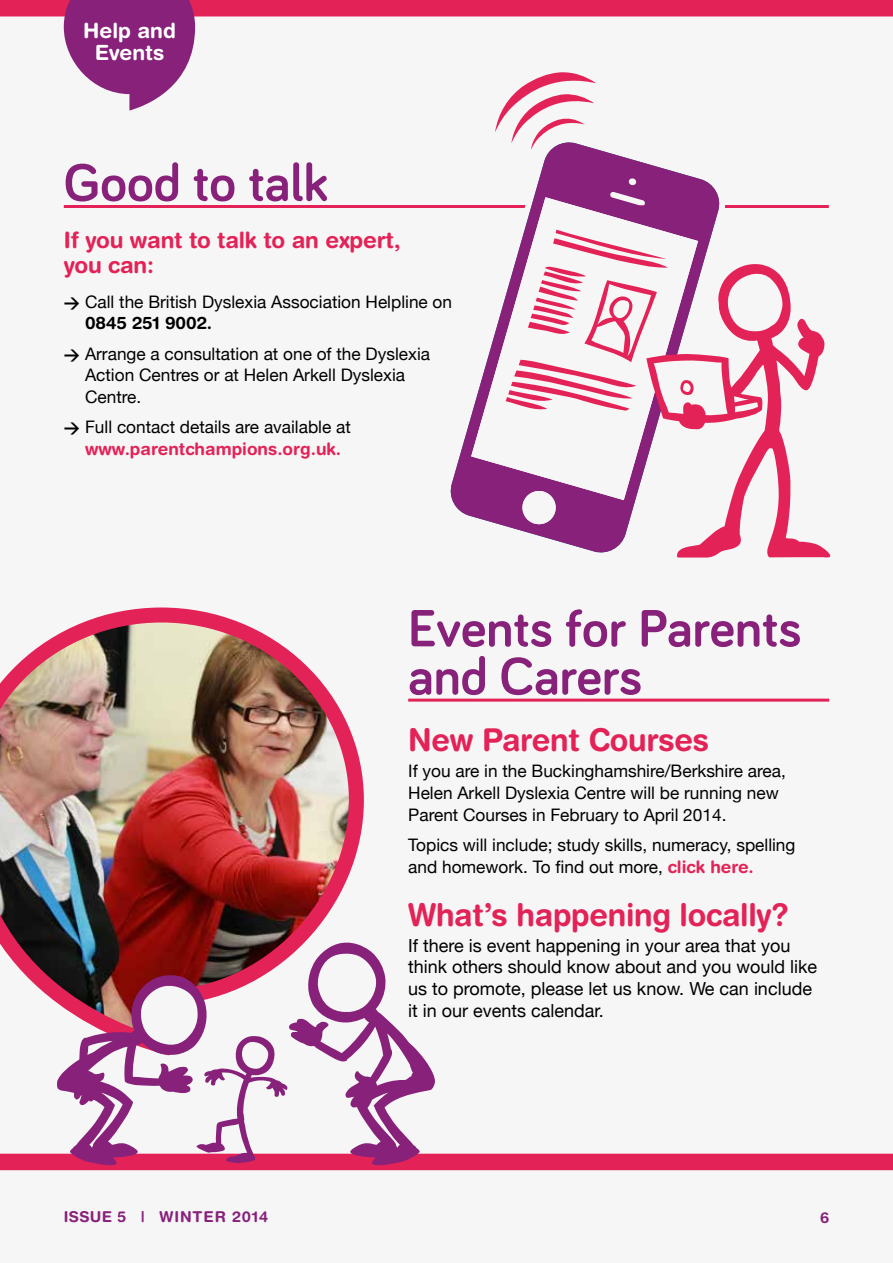
<style>
.page{position:relative;width:893px;height:1263px;background:#f6f6f6}
.page>*{position:absolute;margin:0;border:0;box-sizing:border-box;transform-origin:0 0}
.t1{font:700 54px/48px "Bariol";color:#87217a}
.t2{font:700 31.5px "Helvetica Rounded";letter-spacing:-.01em;color:#e32357;scale:.96 1}
.t3{font:700 22.5px/25.5px "Helvetica Rounded";letter-spacing:-.01em;color:#e32357}
.t4{font:700 21px/22.5px "Helvetica Rounded";color:#fff;text-align:center}
.t5{font:18px/21.8px "Helvetica Neue";color:#000}
.t6{font:17.25px/21.8px "Helvetica Neue";color:#000}
.t7{font:700 17.25px "Helvetica Rounded";color:#e32357}
.t8{font:700 17.25px "Helvetica Rounded";color:#000}
.t9{font:700 15px "Helvetica Rounded";letter-spacing:.06em;color:#87217a}
.s1{font-family:"DIN";font-weight:700;font-size:15.75px}
.s2{font-family:"Helvetica Rounded";font-weight:700;color:#e32357}
</style>
<div class="page">
<hr style="left:64px;top:205px;width:765px;height:3px;background:#e32357">
<div style="left:0;top:1154px;width:893px;height:16px;background:#e32357"></div>
<div style="left:0;top:0;width:893px;height:17px;background:#e32357"></div>
<svg style="left:64px;top:0;width:131px;height:111px"></svg>
<hr style="left:408px;top:699px;width:421px;height:3px;background:#e32357">
<svg style="left:408px;top:698px;width:399px;height:4px"></svg>
<svg style="left:450px;top:149px;width:272px;height:404px"></svg>
<svg style="left:471px;top:197px;width:227px;height:303px"></svg>
<svg style="left:517px;top:484px;width:45px;height:50px"></svg>
<img style="left:0;top:607px;width:364px;height:396px">
<svg style="left:57px;top:942px;width:378px;height:223px"></svg>
<svg style="left:495px;top:72px;width:101px;height:78px"></svg>
<svg style="left:646px;top:279px;width:184px;height:279px"></svg>
<svg style="left:506px;top:230px;width:277px;height:185px"></svg>
<p class="t4" style="left:83px;top:19px;width:94px">Help and<br>Events</p>
<h1 class="t1" style="left:64px;top:161px;width:266px">Good to talk</h1>
<h3 class="t3" style="left:64px;top:226px;width:338px">If you want to talk to an expert, you can:</h3>
<p class="t6" style="left:64px;top:290px;width:390px"><span class="s1">&gt;</span> Call the British Dyslexia Association Helpline on</p>
<p class="t8" style="left:85px;top:313px;width:129px">0845 251 9002.</p>
<p class="t6" style="left:85px;top:342px;width:347px;text-indent:-21px"><span class="s1">&gt;</span> Arrange a consultation at one of the Dyslexia<br>Action Centres or at Helen Arkell Dyslexia<br>Centre.</p>
<p class="t6" style="left:64px;top:416px;width:289px"><span class="s1">&gt;</span> Full contact details are available at</p>
<p class="t7" style="left:85px;top:438px;width:258px">www.parentchampions.org.uk.</p>
<h1 class="t1" style="left:408px;top:607px;width:395px">Events for Parents and Carers</h1>
<h2 class="t2" style="left:408px;top:721px;width:315px">New Parent Courses</h2>
<p class="t6" style="left:408px;top:760px;width:379px">If you are in the Buckinghamshire/Berkshire area,<br>Helen Arkell Dyslexia Centre will be running new<br>Parent Courses in February to April 2014.</p>
<p class="t6" style="left:408px;top:834px;width:389px">Topics will include; study skills, numeracy, spelling and homework. To find out more, <span class="s2">click here.</span></p>
<h2 class="t2" style="left:408px;top:895px;width:398px">What’s happening locally?</h2>
<p class="t5" style="left:408px;top:934px;width:410px">If there is event happening in your area that you think others should know about and you would like us to promote, please let us know. We can include it in our events calendar.</p>
<p class="t9" style="left:64px;top:1208px;width:206px">ISSUE 5 | WINTER 2014</p>
<p class="t9" style="left:820px;top:1208px;width:11px">6</p>
</div>
